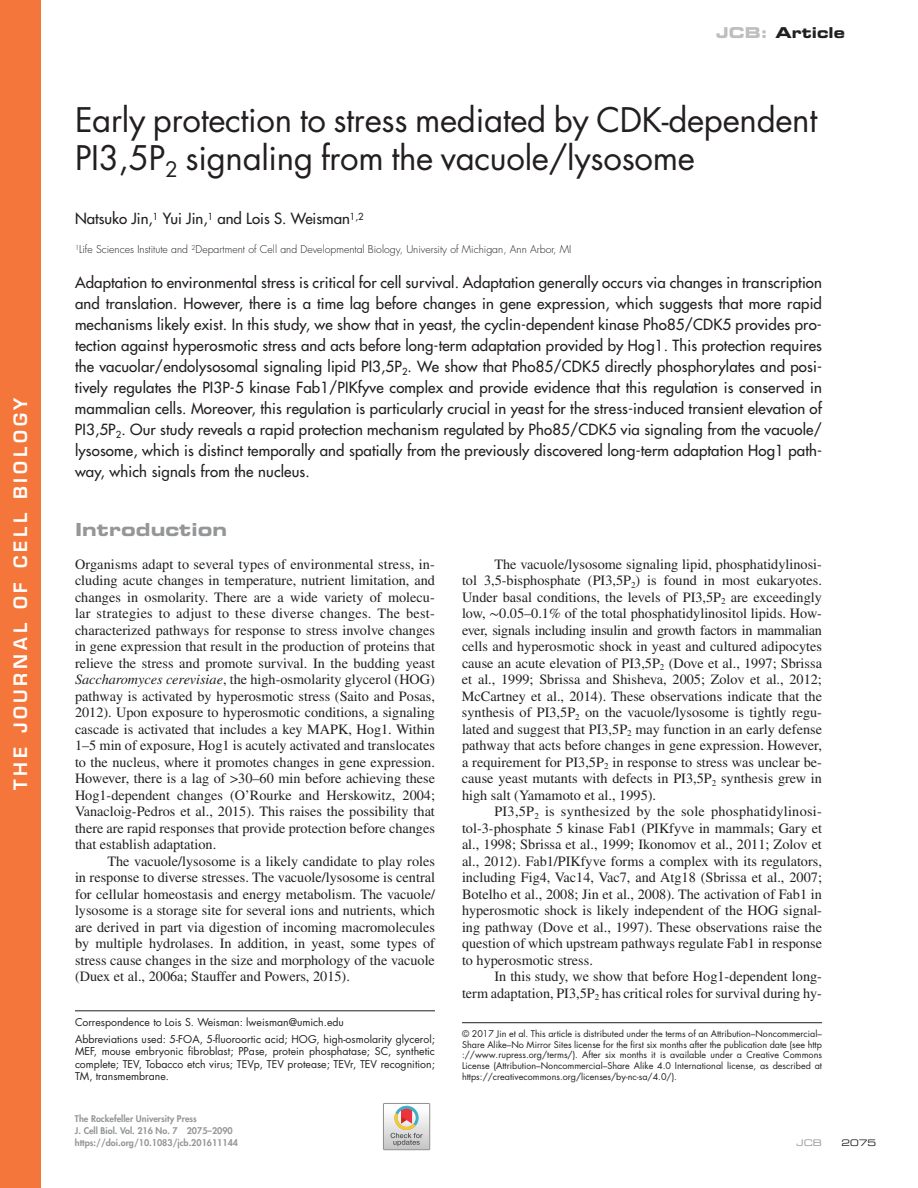
<style>
.page{position:relative;width:918px;height:1188px;background:#fff}
.page>*{position:absolute;margin:0;border:0;box-sizing:border-box;transform-origin:0 0}
.t1{font:33px/38.2px "Futura Std";letter-spacing:-.01em;color:#231f20}
.t2{font:600 18px "Eurostile LT Std";letter-spacing:.205em;color:#fff}
.t3{font:18px "Eurostile LT Std Bold Ex 2";letter-spacing:.005em;color:#949698}
.t4{font:500 15px/21px "Futura Std";letter-spacing:.01em;color:#231f20;text-align:justify}
.t5{font:15px "Eurostile LT Std Bold Ex 2";color:#231f20}
.t6{font:14.25px/16.5px "Times LT Std";color:#231f20;text-align:justify}
.t7{font:10.5px/12.5px "Futura Std";color:#231f20}
.t8{font:300 10.5px "Futura Std";color:#231f20}
.t9{font:9px/10.8px "Futura Std";color:#231f20;text-align:justify}
.t10{font:800 9px/12px "Futura Std";color:#949698}
.t11{font:9px "Eurostile LT Std Ex 2";color:#231f20}
.t12{font:9px "Eurostile LT Std Ex 2";color:#949698}
.s1{color:#bcbec0}
.s2{font-style:italic}
.s3{font-family:"STIX General"}
</style>
<div class="page">
<div style="left:0;top:0;width:40px;height:1188px;background:#f4763b"></div>
<svg style="left:383px;top:1103px;width:47px;height:47px"></svg>
<hr style="left:75px;top:1011px;width:360px;height:1px;background:#231f20">
<hr style="left:462px;top:1022px;width:360px;height:1px;background:#231f20">
<p class="t2" style="left:9px;top:790px;width:395px;rotate:-90deg">THE JOURNAL OF CELL BIOLOGY</p>
<p class="t5" style="left:716px;top:22px;width:130px"><span class="s1">JCB:</span> Article</p>
<h1 class="t1" style="left:75px;top:101px;width:744px">Early protection to stress mediated by CDK-dependent<br>PI3,5P<sub>2</sub> signaling from the vacuole/lysosome</h1>
<p class="t4" style="left:75px;top:209px;width:290px">Natsuko Jin,<sup>1</sup> Yui Jin,<sup>1</sup> and Lois S. Weisman<sup>1,2</sup></p>
<p class="t8" style="left:75px;top:243px;width:498px"><sup>1</sup>Life Sciences Institute and <sup>2</sup>Department of Cell and Developmental Biology, University of Michigan, Ann Arbor, MI</p>
<p class="t4" style="left:75px;top:272px;width:749px">Adaptation to environmental stress is critical for cell survival. Adaptation generally occurs via changes in transcription and translation. However, there is a time lag before changes in gene expression, which suggests that more rapid mechanisms likely exist. In this study, we show that in yeast, the cyclin-dependent kinase Pho85/CDK5 provides pro&shy;tection against hyperosmotic stress and acts before long-term adaptation provided by Hog1. This protection requires the vacuolar/endolysosomal signaling lipid PI3,5P<sub>2</sub>. We show that Pho85/CDK5 directly phosphorylates and posi&shy;tively regulates the PI3P-5 kinase Fab1/PIKfyve complex and provide evidence that this regulation is conserved in mammalian cells. Moreover, this regulation is particularly crucial in yeast for the stress-induced transient elevation of PI3,5P<sub>2</sub>. Our study reveals a rapid protection mechanism regulated by Pho85/CDK5 via signaling from the vacuole/ lysosome, which is distinct temporally and spatially from the previously discovered long-term adaptation Hog1 path&shy;way, which signals from the nucleus.</p>
<p class="t3" style="left:75px;top:516px;width:154px">Introduction</p>
<p class="t6" style="left:75px;top:555px;width:362px">Organisms adapt to several types of environmental stress, in&shy;cluding acute changes in temperature, nutrient limitation, and changes in osmolarity. There are a wide variety of molecu&shy;lar strategies to adjust to these diverse changes. The best&shy;characterized pathways for response to stress involve changes in gene expression that result in the production of proteins that relieve the stress and promote survival. In the budding yeast <span class="s2">Saccharomyces cerevisiae</span>, the high-osmolarity glycerol (HOG) pathway is activated by hyperosmotic stress (Saito and Posas, 2012). Upon exposure to hyperosmotic conditions, a signaling cascade is activated that includes a key MAPK, Hog1. Within 1–5 min of exposure, Hog1 is acutely activated and translocates to the nucleus, where it promotes changes in gene expression.<br>However, there is a lag of &gt;30–60 min before achieving these Hog1-dependent changes (O’Rourke and Herskowitz, 2004; Vanacloig-Pedros et al., 2015). This raises the possibility that there are rapid responses that provide protection before changes that establish adaptation.</p>
<p class="t6" style="left:75px;top:852px;width:362px;text-indent:32px">The vacuole/lysosome is a likely candidate to play roles in response to diverse stresses. The vacuole/lysosome is central for cellular homeostasis and energy metabolism. The vacuole/ lysosome is a storage site for several ions and nutrients, which are derived in part via digestion of incoming macromolecules by multiple hydrolases. In addition, in yeast, some types of stress cause changes in the size and morphology of the vacuole (Duex et al., 2006a; Stauffer and Powers, 2015).</p>
<p class="t7" style="left:75px;top:1014px;width:361px;line-height:16.8px">Correspondence to Lois S. Weisman: lweisman@umich.edu<br>Abbreviations used: 5-FOA, 5-fluoroortic acid; HOG, high-osmolarity glycerol;</p>
<p class="t7" style="left:75px;top:1045px;width:361px;text-align:justify">MEF, mouse embryonic fibroblast; PPase, protein phosphatase; SC, synthetic complete; TEV, Tobacco etch virus; TEVp, TEV protease; TEVr, TEV recognition; TM, transmembrane.</p>
<p class="t10" style="left:75px;top:1112px;width:165px">The Rockefeller University Press<br>J. Cell Biol. Vol. 216 No. 7 2075–2090 https://doi.org/10.1083/jcb.201611144</p>
<p class="t6" style="left:462px;top:555px;width:362px;text-indent:32px">The vacuole/lysosome signaling lipid, phosphatidylinosi&shy;tol 3,5-bisphosphate (PI3,5P<sub>2</sub>) is found in most eukaryotes.<br>Under basal conditions, the levels of PI3,5P<sub>2</sub> are exceedingly low, <span class="s3">∼</span>0.05–0.1% of the total phosphatidylinositol lipids. How&shy;ever, signals including insulin and growth factors in mammalian cells and hyperosmotic shock in yeast and cultured adipocytes cause an acute elevation of PI3,5P<sub>2</sub> (Dove et al., 1997; Sbrissa et al., 1999; Sbrissa and Shisheva, 2005; Zolov et al., 2012; McCartney et al., 2014). These observations indicate that the synthesis of PI3,5P<sub>2</sub> on the vacuole/lysosome is tightly regu&shy;lated and suggest that PI3,5P<sub>2</sub> may function in an early defense pathway that acts before changes in gene expression. However, a requirement for PI3,5P<sub>2</sub> in response to stress was unclear be&shy;cause yeast mutants with defects in PI3,5P<sub>2</sub> synthesis grew in high salt (Yamamoto et al., 1995).</p>
<p class="t6" style="left:462px;top:803px;width:362px;text-indent:32px">PI3,5P<sub>2</sub> is synthesized by the sole phosphatidylinosi&shy;tol-3-phosphate 5 kinase Fab1 (PIKfyve in mammals; Gary et al., 1998; Sbrissa et al., 1999; Ikonomov et al., 2011; Zolov et al., 2012). Fab1/PIKfyve forms a complex with its regulators, including Fig4, Vac14, Vac7, and Atg18 (Sbrissa et al., 2007; Botelho et al., 2008; Jin et al., 2008). The activation of Fab1 in hyperosmotic shock is likely independent of the HOG signal&shy;ing pathway (Dove et al., 1997). These observations raise the question of which upstream pathways regulate Fab1 in response to hyperosmotic stress.</p>
<p class="t6" style="left:462px;top:968px;width:362px;text-align:right">In this study, we show that before Hog1-dependent long-<br>term adaptation, PI3,5P<sub>2</sub> has critical roles for survival during hy-</p>
<p class="t9" style="left:462px;top:1028px;width:362px">© 2017 Jin et al. This article is distributed under the terms of an Attribution–Noncommercial– Share Alike–No Mirror Sites license for the first six months after the publication date (see http ://www.rupress.org/terms/). After six months it is available under a Creative Commons License (Attribution–Noncommercial–Share Alike 4.0 International license, as described at https://creativecommons.org/licenses/by-nc-sa/4.0/).</p>
<p class="t12" style="left:796px;top:1136px;width:27px">JCB</p>
<p class="t11" style="left:842px;top:1136px;width:36px">2075</p>
</div>
